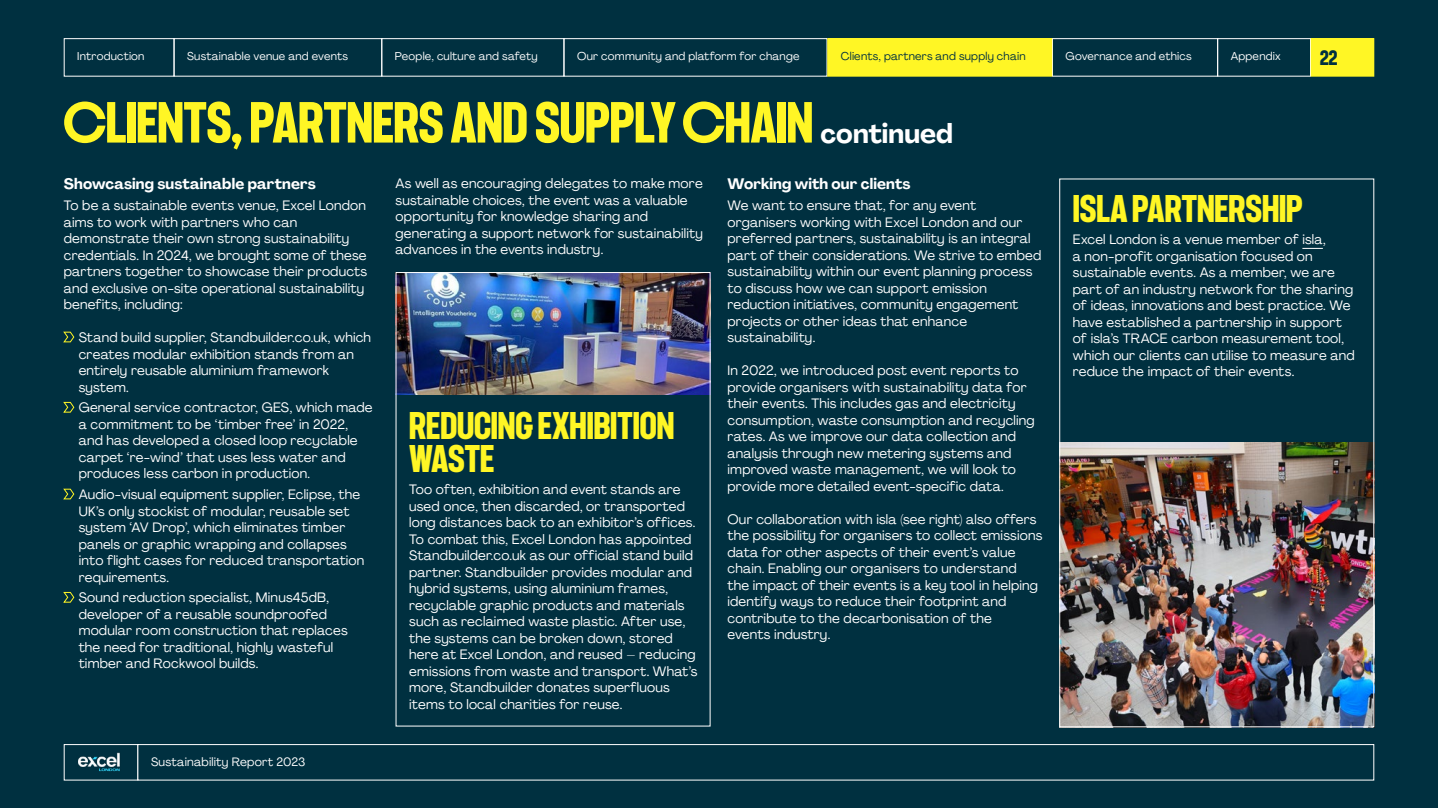
<style>
.page{position:relative;width:1438px;height:808px;background:#fff}
.page>*{position:absolute;margin:0;border:0;box-sizing:border-box;transform-origin:0 0}
.t1{font:700 54px "F37 Judge";letter-spacing:-.005em;color:#fff625}
.t2{font:700 36px/33px "F37 Judge";letter-spacing:-.005em;color:#fff625}
.t3{font:700 19.5px "F37 Judge";color:#003040}
.t4{font:700 15px "PP Agrandir";letter-spacing:.01em;color:#fff}
.t5{font:13.5px/16.5px "PP Agrandir";letter-spacing:.015em;color:#fff}
.t6{font:12px "PP Agrandir";letter-spacing:.015em;color:#fff}
.t7{font:11.25px "PP Agrandir";letter-spacing:.02em;color:#fff}
.t8{font:11.25px "PP Agrandir";letter-spacing:.02em;color:#003040}
.s1{font-family:"PP Agrandir";font-size:27px;color:#fff}
</style>
<div class="page">
<div style="left:0;top:0;width:1437px;height:808px;background:#003040"></div>
<img style="left:1061px;top:442px;width:310px;height:283px">
<img style="left:397px;top:274px;width:311px;height:120px">
<svg style="left:63px;top:332px;width:11px;height:10px"></svg>
<svg style="left:63px;top:402px;width:11px;height:10px"></svg>
<svg style="left:63px;top:489px;width:11px;height:10px"></svg>
<svg style="left:63px;top:592px;width:11px;height:10px"></svg>
<svg style="left:1302px;top:248px;width:20px;height:1px"></svg>
<div style="left:1051px;top:38px;width:166px;height:39px;border:1px solid #fff"></div>
<div style="left:1217px;top:38px;width:93px;height:39px;border:1px solid #fff"></div>
<div style="left:64px;top:744px;width:74px;height:36px;background:#003040;border:1px solid #fff"></div>
<div style="left:137px;top:744px;width:1236px;height:36px;border:1px solid #fff"></div>
<img style="left:78px;top:752px;width:42px;height:20px">
<div style="left:1310px;top:39px;width:63px;height:37px;background:#fff625"></div>
<div style="left:1310px;top:38px;width:63px;height:39px;border:1px solid #fff625"></div>
<div style="left:563px;top:38px;width:264px;height:39px;border:1px solid #fff"></div>
<div style="left:827px;top:39px;width:224px;height:37px;background:#fff625"></div>
<div style="left:827px;top:38px;width:224px;height:39px;border:1px solid #fff625"></div>
<div style="left:381px;top:38px;width:183px;height:39px;border:1px solid #fff"></div>
<div style="left:174px;top:38px;width:208px;height:39px;border:1px solid #fff"></div>
<div style="left:64px;top:38px;width:110px;height:39px;border:1px solid #fff"></div>
<p class="t7" style="left:77px;top:49px;width:69px">Introduction</p>
<p class="t7" style="left:187px;top:49px;width:162px">Sustainable venue and events</p>
<p class="t7" style="left:395px;top:49px;width:144px">People, culture and safety</p>
<p class="t7" style="left:577px;top:49px;width:224px">Our community and platform for change</p>
<p class="t8" style="left:840px;top:49px;width:186px">Clients, partners and supply chain</p>
<h1 class="t1" style="left:64px;top:81px;width:890px">CLIENTS, PARTNERS AND SUPPLY CHAIN <span class="s1">continued</span></h1>
<p class="t4" style="left:64px;top:175px;width:253px">Showcasing sustainable partners</p>
<p class="t5" style="left:64px;top:197px;width:305px">To be a sustainable events venue, Excel London aims to work with partners who can demonstrate their own strong sustainability credentials. In 2024, we brought some of these partners together to showcase their products and exclusive on-site operational sustainability benefits, including:</p>
<p class="t5" style="left:79px;top:329px;width:294px">Stand build supplier, Standbuilder.co.uk, which creates modular exhibition stands from an entirely reusable aluminium framework system.</p>
<p class="t5" style="left:79px;top:399px;width:295px">General service contractor, GES, which made a commitment to be ‘timber free’ in 2022, and has developed a closed loop recyclable carpet ‘re-wind’ that uses less water and produces less carbon in production.</p>
<p class="t5" style="left:79px;top:486px;width:287px">Audio-visual equipment supplier, Eclipse, the UK’s only stockist of modular, reusable set system ‘AV Drop’, which eliminates timber panels or graphic wrapping and collapses into flight cases for reduced transportation requirements.</p>
<p class="t5" style="left:79px;top:589px;width:270px">Sound reduction specialist, Minus45dB, developer of a reusable soundproofed modular room construction that replaces the need for traditional, highly wasteful timber and Rockwool builds.</p>
<p class="t6" style="left:151px;top:754px;width:156px">Sustainability Report 2023</p>
<p class="t5" style="left:395px;top:175px;width:309px">As well as encouraging delegates to make more sustainable choices, the event was a valuable opportunity for knowledge sharing and generating a support network for sustainability advances in the events industry.</p>
<p class="t4" style="left:727px;top:175px;width:185px">Working with our clients</p>
<p class="t5" style="left:727px;top:197px;width:315px">We want to ensure that, for any event organisers working with Excel London and our preferred partners, sustainability is an integral part of their considerations. We strive to embed sustainability within our event planning process to discuss how we can support emission reduction initiatives, community engagement projects or other ideas that enhance sustainability.</p>
<p class="t5" style="left:727px;top:362px;width:308px">In 2022, we introduced post event reports to provide organisers with sustainability data for their events. This includes gas and electricity consumption, waste consumption and recycling rates. As we improve our data collection and analysis through new metering systems and improved waste management, we will look to provide more detailed event-specific data.</p>
<p class="t5" style="left:727px;top:510px;width:316px">Our collaboration with isla (see right) also offers the possibility for organisers to collect emissions data for other aspects of their event’s value chain. Enabling our organisers to understand<br>the impact of their events is a key tool in helping identify ways to reduce their footprint and contribute to the decarbonisation of the<br>events industry.</p>
<h2 class="t2" style="left:409px;top:406px;width:267px">REDUCING EXHIBITION<br>WASTE</h2>
<p class="t5" style="left:409px;top:481px;width:290px">Too often, exhibition and event stands are used once, then discarded, or transported long distances back to an exhibitor’s offices.<br>To combat this, Excel London has appointed Standbuilder.co.uk as our official stand build partner. Standbuilder provides modular and hybrid systems, using aluminium frames, recyclable graphic products and materials such as reclaimed waste plastic. After use, the systems can be broken down, stored here at Excel London, and reused – reducing emissions from waste and transport. What’s more, Standbuilder donates superfluous items to local charities for reuse.</p>
<p class="t7" style="left:1065px;top:49px;width:128px">Governance and ethics</p>
<p class="t7" style="left:1230px;top:49px;width:51px">Appendix</p>
<h3 class="t3" style="left:1319px;top:43px;width:19px">22</h3>
<h2 class="t2" style="left:1072px;top:190px;width:231px">ISLA PARTNERSHIP</h2>
<p class="t5" style="left:1072px;top:231px;width:283px">Excel London is a venue member of isla,<br>a non-profit organisation focused on sustainable events. As a member, we are part of an industry network for the sharing of ideas, innovations and best practice. We have established a partnership in support of isla’s TRACE carbon measurement tool, which our clients can utilise to measure and reduce the impact of their events.</p>
</div>
